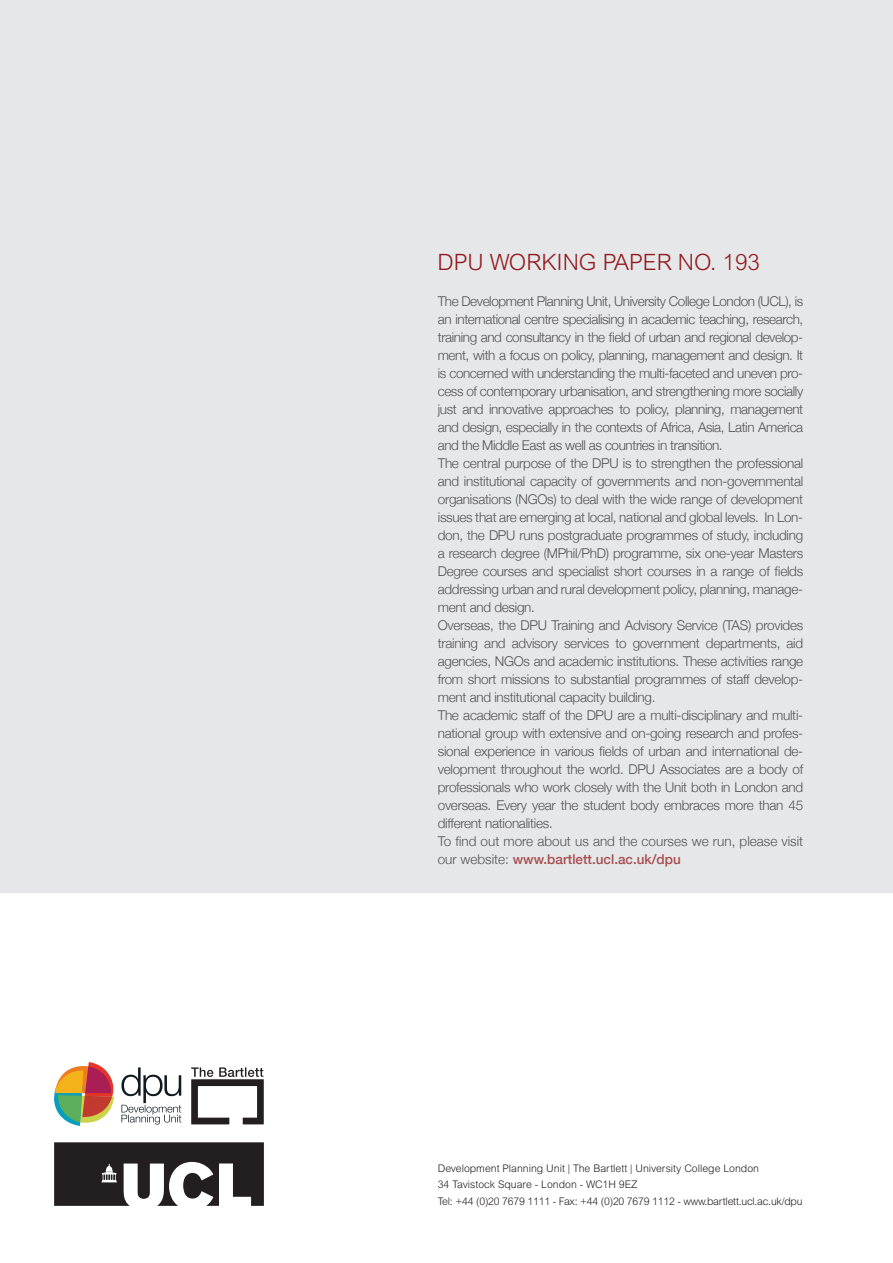
<style>
.page{position:relative;width:893px;height:1263px;background:#fff}
.page>*{position:absolute;margin:0;border:0;box-sizing:border-box;transform-origin:0 0}
.t1{font:300 22.5px "Arial";color:#92191d}
.t2{font:300 13.5px/18px "Helvetica Neue";letter-spacing:-.02em;color:#231f20}
.t3{font:300 10.5px/16.5px "Arial MT Std";color:#231f20}
.s1{font-weight:500;color:#92191d}
</style>
<div class="page">
<div style="left:0;top:0;width:893px;height:892px;background:#e6e7e9"></div>
<svg style="left:191px;top:1067px;width:73px;height:57px"></svg>
<svg style="left:54px;top:1062px;width:127px;height:64px"></svg>
<svg style="left:54px;top:1142px;width:210px;height:64px"></svg>
<h1 class="t1" style="left:437px;top:249px;width:324px">DPU WORKING PAPER NO. 193</h1>
<p class="t2" style="left:438px;top:292px;width:367px">The Development Planning Unit, University College London (UCL), is an international centre specialising in academic teaching, research, training and consultancy in the field of urban and regional develop&shy;ment, with a focus on policy, planning, management and design. It is concerned with understanding the multi-faceted and uneven pro&shy;cess of contemporary urbanisation, and strengthening more socially just and innovative approaches to policy, planning, management and design, especially in the contexts of Africa, Asia, Latin America and the Middle East as well as countries in transition.<br>The central purpose of the DPU is to strengthen the professional and institutional capacity of governments and non-governmental organisations (NGOs) to deal with the wide range of development issues that are emerging at local, national and global levels. In Lon&shy;don, the DPU runs postgraduate programmes of study, including a research degree (MPhil/PhD) programme, six one-year Masters Degree courses and specialist short courses in a range of fields addressing urban and rural development policy, planning, manage&shy;ment and design.<br>Overseas, the DPU Training and Advisory Service (TAS) provides training and advisory services to government departments, aid agencies, NGOs and academic institutions. These activities range from short missions to substantial programmes of staff develop&shy;ment and institutional capacity building.<br>The academic staff of the DPU are a multi-disciplinary and multi&shy;national group with extensive and on-going research and profes&shy;sional experience in various fields of urban and international de&shy;velopment throughout the world. DPU Associates are a body of professionals who work closely with the Unit both in London and overseas. Every year the student body embraces more than 45 different nationalities.<br>To find out more about us and the courses we run, please visit our website: <span class="s1">www.bartlett.ucl.ac.uk/dpu</span></p>
<p class="t3" style="left:438px;top:1159px;width:366px">Development Planning Unit | The Bartlett | University College London<br>34 Tavistock Square - London - WC1H 9EZ<br>Tel: +44 (0)20 7679 1111 - Fax: +44 (0)20 7679 1112 - www.bartlett.ucl.ac.uk/dpu</p>
</div>
